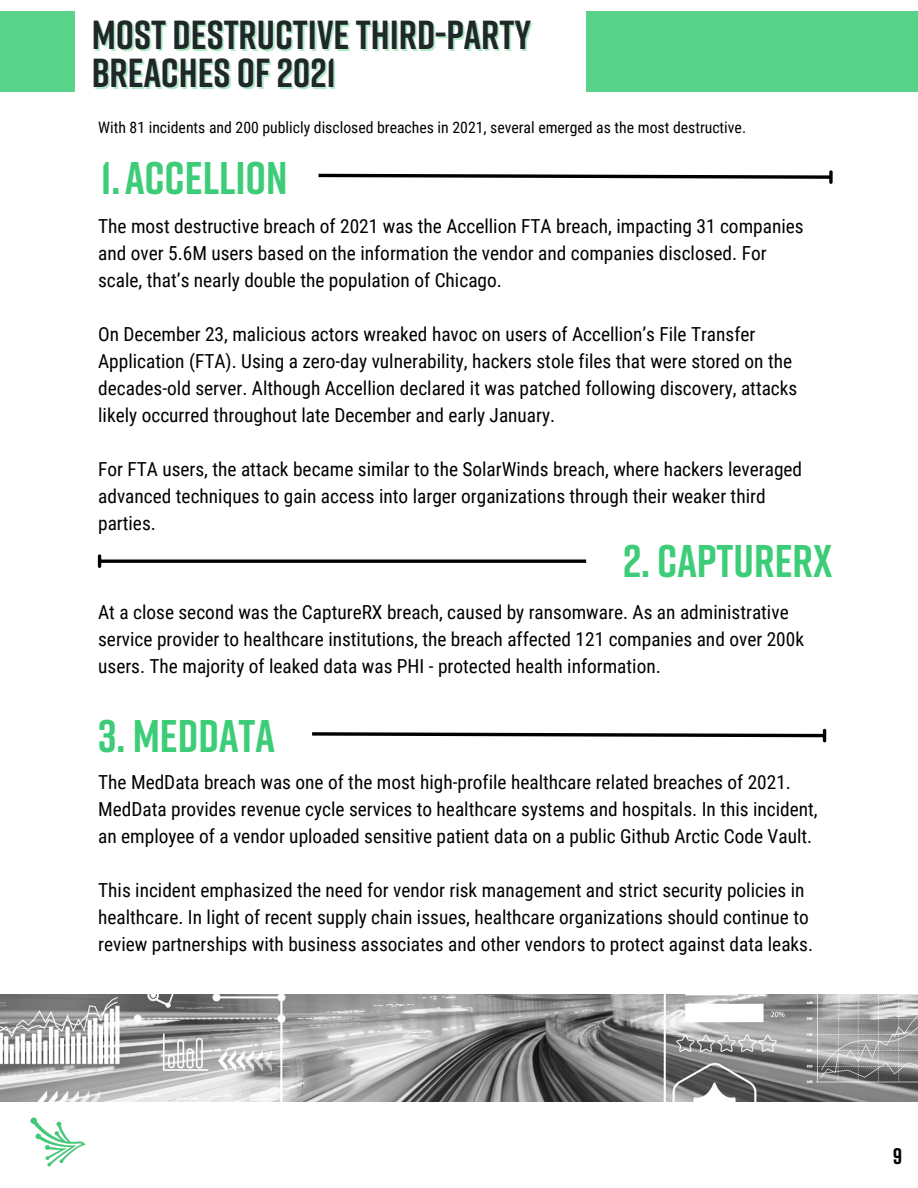
<style>
.page{position:relative;width:918px;height:1188px;background:#fff}
.page>*{position:absolute;margin:0;border:0;box-sizing:border-box;transform-origin:0 0}
.t1{font:700 45.75px "Rift";color:#3dcc77}
.t2{font:700 40.5px/38.2px "Rift";color:#202729}
.t3{font:700 22.5px "Rift";color:#000}
.t4{font:19.35px/27px "Roboto Condensed";color:#000}
.t5{font:15.75px "Roboto Condensed";color:#000}
</style>
<div class="page">
<svg style="left:318px;top:170px;width:515px;height:14px"></svg>
<hr style="left:100px;top:560px;width:486px;height:3px;background:#000">
<svg style="left:98px;top:554px;width:3px;height:14px"></svg>
<div style="left:586px;top:11px;width:332px;height:80px;background:#59d38a"></div>
<div style="left:0;top:11px;width:75px;height:80px;background:#5ad38b"></div>
<svg style="left:312px;top:729px;width:515px;height:13px"></svg>
<img style="left:30px;top:1117px;width:56px;height:50px">
<img style="left:0;top:995px;width:918px;height:107px">
<p class="t2" style="left:92px;top:15px;width:441px">MOST DESTRUCTIVE THIRD-PARTY<br>BREACHES OF 2021</p>
<p class="t5" style="left:98px;top:118px;width:649px">With 81 incidents and 200 publicly disclosed breaches in 2021, several emerged as the most destructive.</p>
<p class="t1" style="left:101px;top:149px;width:188px">1.ACCELLION</p>
<p class="t4" style="left:98px;top:213px;width:707px">The most destructive breach of 2021 was the Accellion FTA breach, impacting 31 companies and over 5.6M users based on the information the vendor and companies disclosed. For scale, that’s nearly double the population of Chicago.</p>
<p class="t4" style="left:98px;top:321px;width:701px">On December 23, malicious actors wreaked havoc on users of Accellion’s File Transfer Application (FTA). Using a zero-day vulnerability, hackers stole files that were stored on the decades-old server. Although Accellion declared it was patched following discovery, attacks likely occurred throughout late December and early January.</p>
<p class="t4" style="left:98px;top:456px;width:706px">For FTA users, the attack became similar to the SolarWinds breach, where hackers leveraged advanced techniques to gain access into larger organizations through their weaker third parties.</p>
<p class="t1" style="left:623px;top:532px;width:211px">2. CAPTURERX</p>
<p class="t4" style="left:98px;top:599px;width:707px">At a close second was the CaptureRX breach, caused by ransomware. As an administrative service provider to healthcare institutions, the breach affected 121 companies and over 200k users. The majority of leaked data was PHI - protected health information.</p>
<p class="t1" style="left:98px;top:707px;width:178px">3. MEDDATA</p>
<p class="t4" style="left:98px;top:768px;width:721px">The MedData breach was one of the most high-profile healthcare related breaches of 2021.<br>MedData provides revenue cycle services to healthcare systems and hospitals. In this incident, an employee of a vendor uploaded sensitive patient data on a public Github Arctic Code Vault.</p>
<p class="t4" style="left:98px;top:876px;width:717px">This incident emphasized the need for vendor risk management and strict security policies in healthcare. In light of recent supply chain issues, healthcare organizations should continue to review partnerships with business associates and other vendors to protect against data leaks.</p>
<p class="t3" style="left:893px;top:1142px;width:11px">9</p>
</div>
